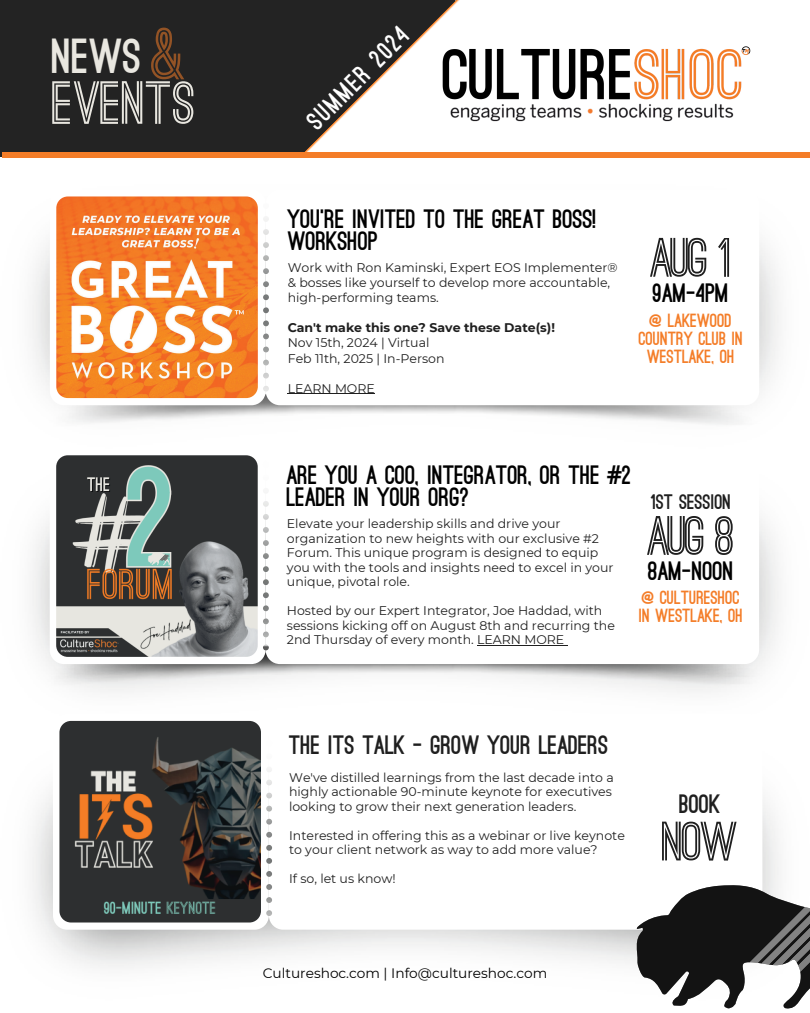
<style>
.page{position:relative;width:810px;height:1013px;background:#fff}
.page>*{position:absolute;margin:0;border:0;box-sizing:border-box;transform-origin:0 0}
.t1{font:700 57.8px "Ostrich Sans";color:#e9e7e0}
.t2{font:700 52.7px "Ostrich Sans";color:#1f1f1f}
.t3{font:700 52.6px "Ostrich Sans";letter-spacing:-.075em;color:#1f1f1f}
.t4{font:900 46.7px "Ostrich Sans";color:#e9e7e0}
.t5{font:900 25.2px/21.7px "Ostrich Sans";color:#000}
.t6{font:900 25.2px "Ostrich Sans";color:#1f1f1f}
.t7{font:900 24.9px "Ostrich Sans";color:#fff}
.t8{font:900 19.9px "Ostrich Sans";color:#1f1f1f}
.t9{font:900 18.1px/18.1px "Ostrich Sans";color:#f47d28}
.t10{font:13.7px "Montserrat";color:#000}
.t11{font:12.5px/14.5px "Montserrat";color:#1f1f1f}
.t12{font:700 12.5px "Montserrat";color:#1f1f1f}
.s1{font-weight:700;font-size:70.1px;color:#f47d28}
</style>
<div class="page">
<svg style="left:50px;top:204px;width:216px;height:201px"></svg>
<img style="left:56px;top:196px;width:202px;height:202px;border-radius:12px">
<img style="left:52px;top:646px;width:711px;height:32px">
<svg style="left:50px;top:460px;width:216px;height:204px"></svg>
<svg style="left:266px;top:488px;width:493px;height:176px"></svg>
<img style="left:56px;top:455px;width:202px;height:202px;border-radius:12px">
<svg style="left:53px;top:720px;width:216px;height:209px"></svg>
<img style="left:59px;top:721px;width:202px;height:201px;border-radius:12px">
<svg style="left:636px;top:884px;width:174px;height:124px"></svg>
<svg style="left:773px;top:912px;width:37px;height:53px"></svg>
<svg style="left:789px;top:914px;width:21px;height:48px"></svg>
<svg style="left:798px;top:933px;width:12px;height:38px"></svg>
<img style="left:490px;top:46px;width:261px;height:76px">
<div style="left:0;top:0;width:302px;height:156px;background:#232323"></div>
<hr style="left:477px;top:644px;width:87px;height:1px;background:#1f1f1f">
<hr style="left:288px;top:393px;width:87px;height:1px;background:#1f1f1f">
<svg style="left:302px;top:0;width:188px;height:152px"></svg>
<div style="left:2px;top:152px;width:808px;height:5px;background:#f47d28"></div>
<p class="t4" style="left:52px;top:29px;width:136px">NEWS <span class="s1">&amp;</span></p>
<p class="t1" style="left:52px;top:69px;width:145px">EVENTS</p>
<h4 class="t7" style="left:301px;top:114px;width:133px;rotate:-45deg">SUMMER 2024</h4>
<p class="t5" style="left:288px;top:208px;width:310px">YOU’RE INVITED TO THE GREAT BOSS!<br>WORKSHOP</p>
<p class="t11" style="left:288px;top:260px;width:331px;line-height:15px">Work with Ron Kaminski, Expert EOS Implementer® &amp; bosses like yourself to develop more accountable, high-performing teams.</p>
<p class="t12" style="left:288px;top:320px;width:269px">Can't make this one? Save these Date(s)!</p>
<p class="t11" style="left:288px;top:336px;width:143px">Nov 15th, 2024 | Virtual</p>
<p class="t11" style="left:288px;top:351px;width:158px">Feb 11th, 2025 | In-Person</p>
<p class="t11" style="left:288px;top:381px;width:89px">LEARN MORE</p>
<h4 class="t3" style="left:649px;top:227px;width:85px">AUG 1</h4>
<p class="t5" style="left:653px;top:282px;width:78px">9AM-4PM</p>
<p class="t9" style="left:639px;top:312px;width:106px;text-align:center">@ LAKEWOOD<br>COUNTRY CLUB IN<br>WESTLAKE, OH</p>
<p class="t5" style="left:287px;top:464px;width:346px">ARE YOU A COO, INTEGRATOR, OR THE #2<br>LEADER IN YOUR ORG?</p>
<p class="t11" style="left:287px;top:516px;width:328px">Elevate your leadership skills and drive your organization to new heights with our exclusive #2<br>Forum. This unique program is designed to equip you with the tools and insights need to excel in your unique, pivotal role.</p>
<p class="t11" style="left:287px;top:603px;width:330px">Hosted by our Expert Integrator, Joe Haddad, with sessions kicking off on August 8th and recurring the<br>2nd Thursday of every month. LEARN MORE</p>
<p class="t8" style="left:651px;top:490px;width:82px">1ST SESSION</p>
<h4 class="t3" style="left:647px;top:505px;width:91px">AUG 8</h4>
<h5 class="t5" style="left:648px;top:560px;width:87px">8AM-NOON</h5>
<h1 class="t9" style="left:639px;top:588px;width:106px">@ CULTURESHOC<br>IN WESTLAKE, OH</h1>
<p class="t6" style="left:289px;top:730px;width:321px">THE ITS TALK - GROW YOUR LEADERS</p>
<h4 class="t11" style="left:289px;top:770px;width:326px">We've distilled learnings from the last decade into a highly actionable 90-minute keynote for executives looking to grow their next generation leaders.</h4>
<h6 class="t11" style="left:289px;top:828px;width:337px">Interested in offering this as a webinar or live keynote to your client network as way to add more value?</h6>
<h1 class="t11" style="left:289px;top:871px;width:108px">If so, let us know!</h1>
<h5 class="t10" style="left:263px;top:964px;width:286px">Cultureshoc.com | Info@cultureshoc.com</h5>
<p class="t6" style="left:680px;top:789px;width:43px">BOOK</p>
<p class="t2" style="left:662px;top:810px;width:78px">NOW</p>
</div>
